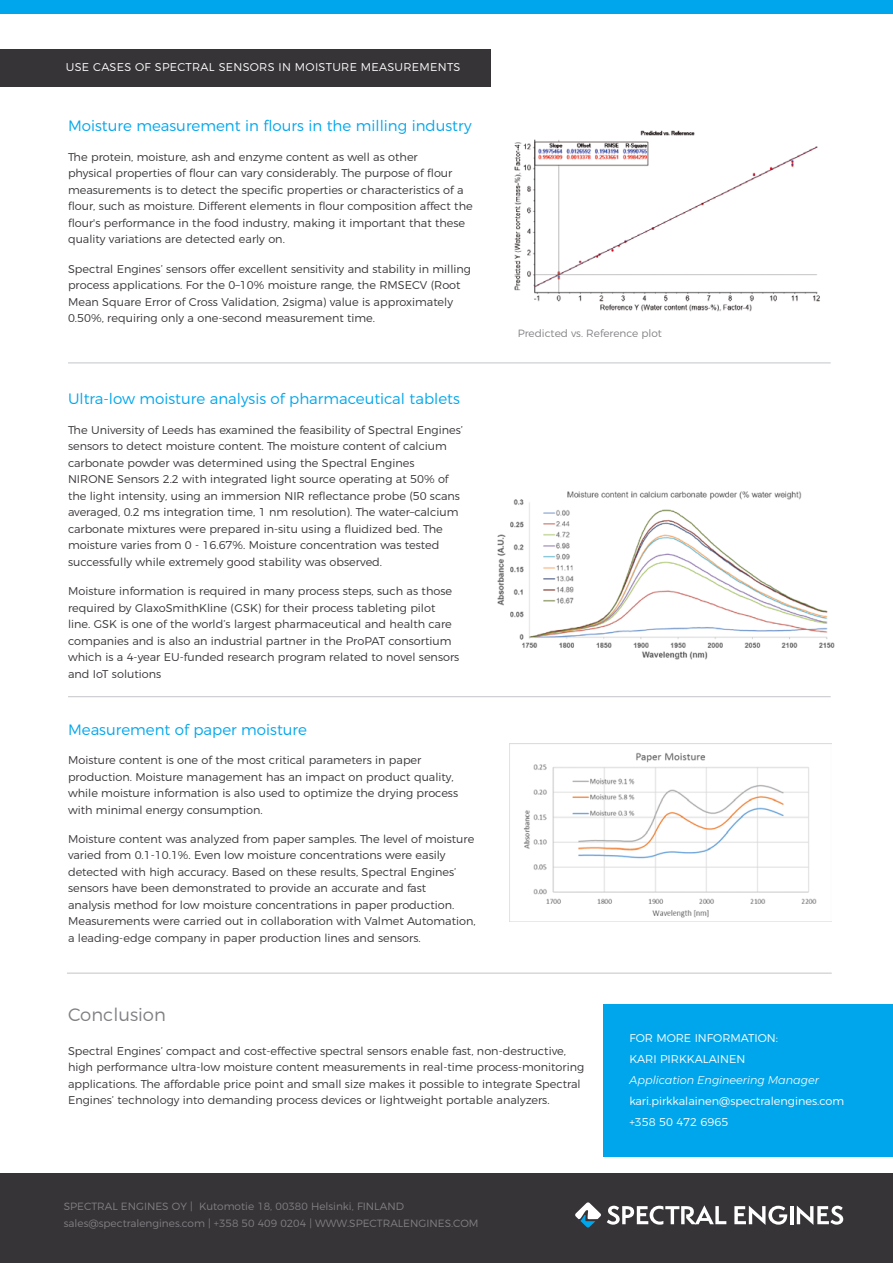
<style>
.page{position:relative;width:893px;height:1263px;background:#fff}
.page>*{position:absolute;margin:0;border:0;box-sizing:border-box;transform-origin:0 0}
.t1{font:300 18px "Montserrat";color:#818084}
.t2{font:300 15px "Montserrat";color:#00a6eb}
.t3{font:300 11.25px/16.5px "Montserrat";color:#373437}
.t4{font:300 11.25px/21px "Montserrat";color:#fff}
.t5{font:300 11.25px "Montserrat";letter-spacing:.025em;color:#fff}
.t6{font:italic 300 11.25px "Montserrat";color:#fff}
.t7{font:300 10.5px/16.5px "Montserrat";color:#818084}
</style>
<div class="page">
<img style="left:509px;top:743px;width:322px;height:178px">
<img style="left:497px;top:491px;width:338px;height:168px">
<div style="left:0;top:0;width:893px;height:14px;background:#00a6eb"></div>
<div style="left:0;top:49px;width:490px;height:37px;background:#373437"></div>
<hr style="left:68px;top:696px;width:763px;height:1px;background:#c3c5c8">
<hr style="left:67px;top:973px;width:765px;height:1px;background:#c3c5c8">
<hr style="left:68px;top:362px;width:763px;height:1px;background:#c3c5c8">
<div style="left:0;top:1174px;width:893px;height:89px;background:#373437"></div>
<svg style="left:575px;top:1202px;width:26px;height:26px"></svg>
<svg style="left:734px;top:1205px;width:53px;height:20px"></svg>
<hr style="left:790px;top:1206px;width:3px;height:18px;background:#fff">
<svg style="left:797px;top:1205px;width:46px;height:20px"></svg>
<svg style="left:607px;top:1205px;width:119px;height:20px"></svg>
<img style="left:514px;top:131px;width:306px;height:181px">
<div style="left:604px;top:1005px;width:289px;height:152px;background:#00a6eb"></div>
<p class="t5" style="left:66px;top:58px;width:396px">USE CASES OF SPECTRAL SENSORS IN MOISTURE MEASUREMENTS</p>
<h2 class="t2" style="left:68px;top:114px;width:405px">Moisture measurement in flours in the milling industry</h2>
<p class="t3" style="left:68px;top:147px;width:406px">The protein, moisture, ash and enzyme content as well as other<br>physical properties of flour can vary considerably. The purpose of flour measurements is to detect the specific properties or characteristics of a flour, such as moisture. Different elements in flour composition affect the flour's performance in the food industry, making it important that these quality variations are detected early on.</p>
<p class="t3" style="left:68px;top:259px;width:404px">Spectral Engines’ sensors offer excellent sensitivity and stability in milling process applications. For the 0–10% moisture range, the RMSECV (Root Mean Square Error of Cross Validation, 2sigma) value is approximately 0.50%, requiring only a one-second measurement time.</p>
<h2 class="t2" style="left:68px;top:387px;width:393px">Ultra-low moisture analysis of pharmaceutical tablets</h2>
<p class="t3" style="left:68px;top:420px;width:396px">The University of Leeds has examined the feasibility of Spectral Engines’ sensors to detect moisture content. The moisture content of calcium carbonate powder was determined using the Spectral Engines NIRONE Sensors 2.2 with integrated light source operating at 50% of the light intensity, using an immersion NIR reflectance probe (50 scans averaged, 0.2 ms integration time, 1 nm resolution). The water–calcium carbonate mixtures were prepared in-situ using a fluidized bed. The moisture varies from 0 - 16.67%. Moisture concentration was tested successfully while extremely good stability was observed.</p>
<p class="t3" style="left:68px;top:582px;width:393px">Moisture information is required in many process steps, such as those required by GlaxoSmithKline (GSK) for their process tableting pilot line. GSK is one of the world’s largest pharmaceutical and health care companies and is also an industrial partner in the ProPAT consortium which is a 4-year EU-funded research program related to novel sensors and IoT solutions</p>
<h2 class="t2" style="left:68px;top:718px;width:240px">Measurement of paper moisture</h2>
<p class="t3" style="left:68px;top:751px;width:392px">Moisture content is one of the most critical parameters in paper production. Moisture management has an impact on product quality, while moisture information is also used to optimize the drying process with minimal energy consumption.</p>
<p class="t3" style="left:68px;top:830px;width:409px">Moisture content was analyzed from paper samples. The level of moisture varied from 0.1-10.1%. Even low moisture concentrations were easily detected with high accuracy. Based on these results, Spectral Engines’ sensors have been demonstrated to provide an accurate and fast<br>analysis method for low moisture concentrations in paper production.<br>Measurements were carried out in collaboration with Valmet Automation, a leading-edge company in paper production lines and sensors.</p>
<p class="t7" style="left:518px;top:324px;width:146px">Predicted vs. Reference plot</p>
<h1 class="t1" style="left:68px;top:1001px;width:99px">Conclusion</h1>
<p class="t3" style="left:68px;top:1041px;width:518px">Spectral Engines’ compact and cost-effective spectral sensors enable fast, non-destructive, high performance ultra-low moisture content measurements in real-time process-monitoring applications. The affordable price point and small size makes it possible to integrate Spectral Engines’ technology into demanding process devices or lightweight portable analyzers.</p>
<p class="t7" style="left:64px;top:1197px;width:416px">SPECTRAL ENGINES OY | Kutomotie 18, 00380 Helsinki, FINLAND sales@spectralengines.com | +358 50 409 0204 | WWW.SPECTRALENGINES.COM</p>
<p class="t4" style="left:629px;top:1027px;width:150px">FOR MORE INFORMATION:<br>KARI PIRKKALAINEN</p>
<p class="t6" style="left:629px;top:1072px;width:191px">Application Engineering Manager</p>
<p class="t4" style="left:629px;top:1090px;width:216px">kari.pirkkalainen@spectralengines.com +358 50 472 6965</p>
</div>
